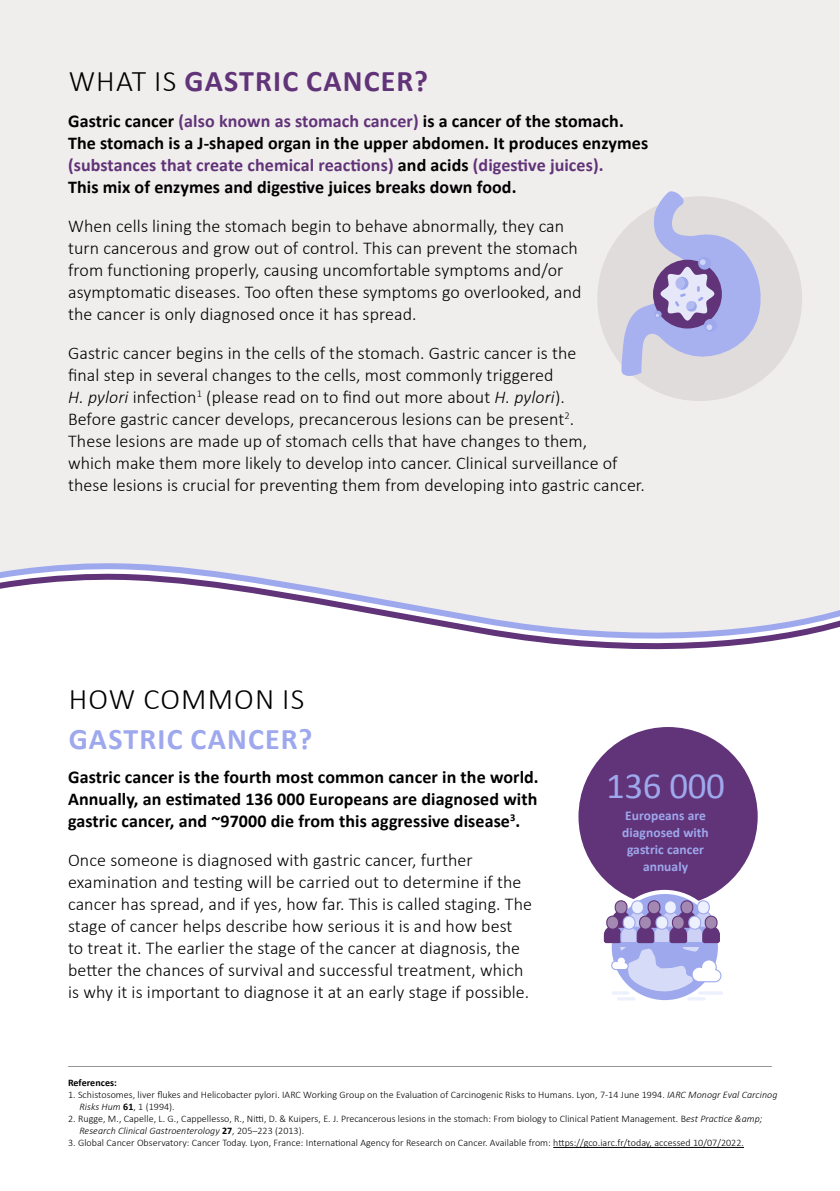
<style>
.page{position:relative;width:840px;height:1191px;background:#fff}
.page>*{position:absolute;margin:0;border:0;box-sizing:border-box;transform-origin:0 0}
.t1{font:37px "Calibri";letter-spacing:-.01em;color:#9ea8ed}
.t2{font:700 30px "Calibri";letter-spacing:.04em;color:#613378}
.t3{font:700 30px "Calibri";letter-spacing:.04em;color:#9ea8ed}
.t4{font:300 30px "Calibri";letter-spacing:.04em;color:#000}
.t5{font:300 18px/22px "Calibri";letter-spacing:.005em;color:#000}
.t6{font:700 18px/22px "Calibri";letter-spacing:.005em;color:#000}
.t7{font:700 13.4px/16.8px "Calibri";letter-spacing:.005em;color:#9ea8ed;text-align:center}
.t8{font:300 10px/12px "Calibri";letter-spacing:.005em;color:#000}
.t9{font:700 10px "Calibri";letter-spacing:.005em;color:#000}
.s1{font-weight:300;color:#000}
.s2{color:#613378}
.s3{font-style:italic}
.s4{font-weight:700}
</style>
<div class="page">
<div style="left:0;top:0;width:839px;height:563px;background:#f0eded"></div>
<hr style="left:553px;top:1147px;width:190px;height:1px;background:#000">
<hr style="left:68px;top:1066px;width:703px;height:1px;background:#332b26">
<div style="left:578px;top:727px;width:179px;height:179px;background:#613378;border-radius:50%"></div>
<svg style="left:609px;top:892px;width:110px;height:110px"></svg>
<div style="left:607px;top:890px;width:114px;height:114px;border:4px solid #fff;border-radius:50%"></div>
<div style="left:615px;top:900px;width:11px;height:14px;background:#a389b2;border-radius:6px"></div>
<div style="left:614px;top:900px;width:13px;height:14px;border:1px solid #613378;border-radius:6px"></div>
<svg style="left:631px;top:900px;width:12px;height:14px"></svg>
<div style="left:630px;top:900px;width:13px;height:14px;border:1px solid #9ea8ed;border-radius:6px"></div>
<svg style="left:664px;top:900px;width:12px;height:14px"></svg>
<div style="left:663px;top:900px;width:13px;height:14px;border:1px solid #9ea8ed;border-radius:6px"></div>
<div style="left:697px;top:900px;width:11px;height:14px;background:#edf0fd;border-radius:6px"></div>
<div style="left:696px;top:900px;width:13px;height:14px;border:1px solid #9ea8ed;border-radius:6px"></div>
<div style="left:647px;top:900px;width:12px;height:14px;background:#a389b2;border-radius:6px"></div>
<div style="left:647px;top:900px;width:13px;height:14px;border:1px solid #613378;border-radius:6px"></div>
<div style="left:680px;top:900px;width:12px;height:14px;background:#a389b2;border-radius:6px"></div>
<div style="left:680px;top:900px;width:13px;height:14px;border:1px solid #613378;border-radius:6px"></div>
<hr style="left:697px;top:991px;width:25px;height:3px;background:#edf0fd;border-radius:2px">
<svg style="left:603px;top:910px;width:118px;height:90px"></svg>
<svg style="left:0;top:563px;width:839px;height:11px;background:#e5e4ed"></svg>
<svg style="left:0;top:574px;width:839px;height:76px"></svg>
<div style="left:597px;top:196px;width:204px;height:205px;background:#e1dcdc;border-radius:50%"></div>
<svg style="left:620px;top:191px;width:142px;height:189px"></svg>
<h2 class="t2" style="left:69px;top:59px;width:360px"><span class="s1">WHAT IS</span> GASTRIC CANCER?</h2>
<p class="t6" style="left:68px;top:109px;width:581px">Gastric cancer <span class="s2">(also known as stomach cancer)</span> is a cancer of the stomach.<br>The stomach is a J-shaped organ in the upper abdomen. It produces enzymes <span class="s2">(substances that create chemical reactions)</span> and acids <span class="s2">(digestive juices).<br></span>This mix of enzymes and digestive juices breaks down food.</p>
<p class="t5" style="left:68px;top:216px;width:515px">When cells lining the stomach begin to behave abnormally, they can turn cancerous and grow out of control. This can prevent the stomach from functioning properly, causing uncomfortable symptoms and/or asymptomatic diseases. Too often these symptoms go overlooked, and the cancer is only diagnosed once it has spread.</p>
<p class="t5" style="left:68px;top:343px;width:578px">Gastric cancer begins in the cells of the stomach. Gastric cancer is the<br>final step in several changes to the cells, most commonly triggered<br><span class="s3">H. pylori</span> infection<sup>1</sup> (please read on to find out more about <span class="s3">H. pylori</span>).<br>Before gastric cancer develops, precancerous lesions can be present<sup>2</sup>.<br>These lesions are made up of stomach cells that have changes to them,<br>which make them more likely to develop into cancer. Clinical surveillance of these lesions is crucial for preventing them from developing into gastric cancer.</p>
<h2 class="t4" style="left:69px;top:680px;width:237px">HOW COMMON IS</h2>
<h2 class="t3" style="left:69px;top:718px;width:245px">GASTRIC CANCER?</h2>
<p class="t6" style="left:68px;top:765px;width:472px;text-align:justify">Gastric cancer is the fourth most common cancer in the world.<br>Annually, an estimated 136 000 Europeans are diagnosed with gastric cancer, and ~97000 die from this aggressive disease<sup>3</sup>.</p>
<p class="t5" style="left:68px;top:850px;width:465px">Once someone is diagnosed with gastric cancer, further examination and testing will be carried out to determine if the cancer has spread, and if yes, how far. This is called staging. The stage of cancer helps describe how serious it is and how best to treat it. The earlier the stage of the cancer at diagnosis, the better the chances of survival and successful treatment, which is why it is important to diagnose it at an early stage if possible.</p>
<h1 class="t1" style="left:605px;top:763px;width:120px">136 000</h1>
<p class="t7" style="left:622px;top:807px;width:88px">Europeans are diagnosed with gastric cancer annualy</p>
<p class="t9" style="left:68px;top:1075px;width:50px">References:</p>
<p class="t8" style="left:79px;top:1088px;width:699px;text-indent:-11px">1. Schistosomes, liver flukes and Helicobacter pylori. IARC Working Group on the Evaluation of Carcinogenic Risks to Humans. Lyon, 7-14 June 1994. <span class="s3">IARC Monogr Eval Carcinog<br>Risks Hum</span> <span class="s4">61</span>, 1 (1994).</p>
<p class="t8" style="left:79px;top:1112px;width:684px;text-indent:-11px">2. Rugge, M., Capelle, L. G., Cappellesso, R., NitÝ, D. &amp; Kuipers, E. J. Precancerous lesions in the stomach: From biology to Clinical Patient Management. B<span class="s3">est Practice &amp;amp;<br>Research Clinical Gastroenterology</span> <span class="s4">27</span>, 205–223 (2013).</p>
<p class="t8" style="left:68px;top:1136px;width:677px">3. Global Cancer Observatory: Cancer Today. Lyon, France: International Agency for Research on Cancer. Available from: https://gco.iarc.fr/today, accessed 10/07/2022.</p>
</div>
